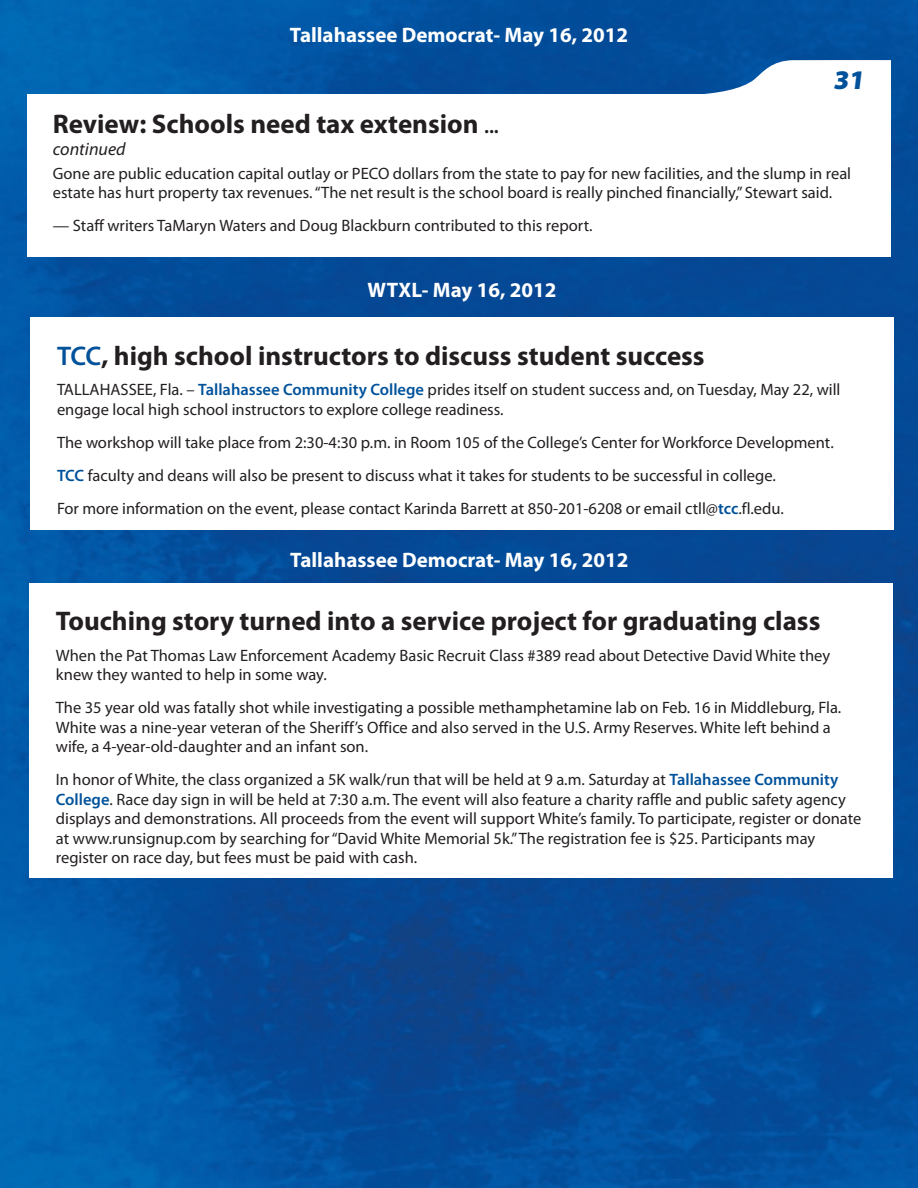
<style>
.page{position:relative;width:918px;height:1188px;background:#fff}
.page>*{position:absolute;margin:0;border:0;box-sizing:border-box;transform-origin:0 0}
.H1_Titles{font:700 27px "Myriad Pro";color:#231f20}
.t1{font:900 27px "Myriad Pro";color:#01529b}
.Page_ID{font:700 21px "Myriad Pro";color:#fff}
.H1_Titles-2{font:italic 18px "Myriad Pro";color:#231f20}
.Main_Content{font:16.5px/19.5px "Myriad Pro";color:#231f20}
.s1{font-weight:600;font-size:21px}
.s2{font-weight:600;color:#01529b}
</style>
<div class="page">
<img style="left:0;top:0;width:918px;height:1188px">
<svg style="left:626px;top:60px;width:265px;height:34px"></svg>
<div style="left:27px;top:94px;width:864px;height:162px;background:#fff"></div>
<div style="left:30px;top:317px;width:864px;height:213px;background:#fff"></div>
<div style="left:29px;top:583px;width:864px;height:294px;background:#fff"></div>
<p class="Page_ID" style="left:290px;top:22px;width:340px">Tallahassee Democrat- May 16, 2012</p>
<h1 class="t1" style="left:833px;top:65px;width:36px">31</h1>
<p class="H1_Titles" style="left:53px;top:107px;width:448px">Review: Schools need tax extension <span class="s1">...</span></p>
<p class="H1_Titles-2" style="left:53px;top:138px;width:74px">continued</p>
<p class="Main_Content" style="left:53px;top:163px;width:800px">Gone are public education capital outlay or PECO dollars from the state to pay for new facilities, and the slump in real estate has hurt property tax revenues.“The net result is the school board is really pinched financially,” Stewart said.</p>
<p class="Main_Content" style="left:53px;top:215px;width:541px">— Staff writers TaMaryn Waters and Doug Blackburn contributed to this report.</p>
<p class="Page_ID" style="left:368px;top:276px;width:190px">WTXL- May 16, 2012</p>
<p class="H1_Titles" style="left:57px;top:338px;width:649px"><span class="s2">TCC</span>, high school instructors to discuss student success</p>
<p class="Main_Content" style="left:57px;top:379px;width:785px">TALLAHASSEE, Fla. – <span class="s2">Tallahassee Community College</span> prides itself on student success and, on Tuesday, May 22, will engage local high school instructors to explore college readiness.</p>
<p class="Main_Content" style="left:57px;top:432px;width:778px">The workshop will take place from 2:30-4:30 p.m. in Room 105 of the College’s Center for Workforce Development.</p>
<p class="Main_Content" style="left:57px;top:465px;width:720px"><span class="s2">TCC</span> faculty and deans will also be present to discuss what it takes for students to be successful in college.</p>
<p class="Main_Content" style="left:57px;top:498px;width:728px">For more information on the event, please contact Karinda Barrett at 850-201-6208 or email ctll@<span class="s2">tcc</span>.fl.edu.</p>
<p class="Page_ID" style="left:290px;top:546px;width:340px">Tallahassee Democrat- May 16, 2012</p>
<p class="H1_Titles" style="left:56px;top:604px;width:766px">Touching story turned into a service project for graduating class</p>
<p class="Main_Content" style="left:56px;top:645px;width:776px">When the Pat Thomas Law Enforcement Academy Basic Recruit Class #389 read about Detective David White they knew they wanted to help in some way.</p>
<p class="Main_Content" style="left:56px;top:698px;width:787px">The 35 year old was fatally shot while investigating a possible methamphetamine lab on Feb. 16 in Middleburg, Fla.<br>White was a nine-year veteran of the Sheriff’s Office and also served in the U.S. Army Reserves. White left behind a wife, a 4-year-old-daughter and an infant son.</p>
<p class="Main_Content" style="left:56px;top:770px;width:807px">In honor of White, the class organized a 5K walk/run that will be held at 9 a.m. Saturday at <span class="s2">Tallahassee Community College</span>. Race day sign in will be held at 7:30 a.m. The event will also feature a charity raffle and public safety agency displays and demonstrations. All proceeds from the event will support White’s family. To participate, register or donate at www.runsignup.com by searching for“David White Memorial 5k.”The registration fee is $25. Participants may register on race day, but fees must be paid with cash.</p>
</div>
